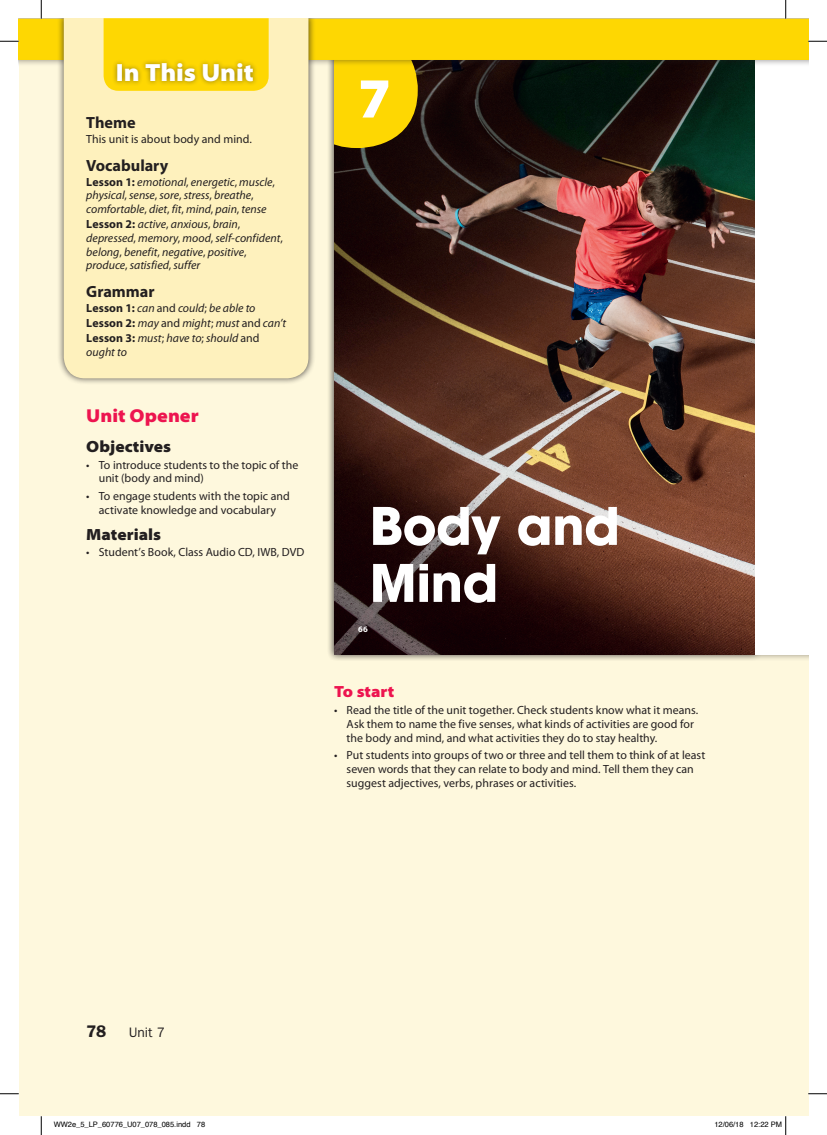
<style>
.page{position:relative;width:827px;height:1135px;background:#fff}
.page>*{position:absolute;margin:0;border:0;box-sizing:border-box;transform-origin:0 0}
.t1{font:900 57px "Myriad Pro";color:#fff}
.t2{font:700 51.25px/57px "ITC Avant Garde Std";letter-spacing:-.01em;color:#fff}
.t3{font:900 semi-expanded 25px "Myriad Pro";letter-spacing:-.005em;color:#fff}
.t4{font:900 semi-expanded 18.75px "Myriad Pro";color:#ed144f}
.t5{font:600 16.88px "ITC Franklin Gothic Std";color:#231f20}
.t6{font:700 16.25px "Myriad Pro";color:#231f20}
.t7{font:900 semi-expanded 16.25px "Myriad Pro";color:#231f20}
.t8{font:900 semi-expanded 16.25px "Myriad Pro";letter-spacing:-.005em;color:#ed144f}
.t9{font:13.75px "ITC Franklin Gothic Std";color:#231f20}
.t10{font:11.88px/13.8px "Myriad Pro";color:#231f20}
.t11{font:italic 11.88px/13.8px "Myriad Pro";color:#231f20}
.t12{font:700 8.5px "Myriad Pro";color:#fff}
.t13{font:7.5px "Helvetica";color:#000}
.s1{font-weight:700;font-style:normal}
.s2{font-style:normal}
</style>
<div class="page">
<div style="left:19px;top:19px;width:789px;height:1097px;background:#fef8dd"></div>
<div style="left:327px;top:47px;width:435px;height:614px;background:#231f20;opacity:.5"></div>
<img style="left:334px;top:148px;width:420px;height:506px">
<hr style="left:807px;top:47px;width:1px;height:615px;background:#231f20;opacity:.5">
<div style="left:754px;top:60px;width:54px;height:594px;background:#fff"></div>
<div style="left:57px;top:19px;width:258px;height:366px;background:#231f20;opacity:.75"></div>
<div style="left:64px;top:148px;width:244px;height:230px;background:#fef1bd"></div>
<svg style="left:0;top:1093px;width:19px;height:1px"></svg>
<svg style="left:808px;top:1093px;width:19px;height:1px"></svg>
<svg style="left:40px;top:1116px;width:2px;height:19px"></svg>
<svg style="left:0;top:0;width:827px;height:148px"></svg>
<svg style="left:785px;top:1116px;width:1px;height:19px"></svg>
<h3 class="t3" style="left:116px;top:59px;width:139px">In This Unit</h3>
<h3 class="t6" style="left:86px;top:114px;width:51px">Theme</h3>
<p class="t10" style="left:86px;top:132px;width:167px">This unit is about body and mind.</p>
<h3 class="t6" style="left:86px;top:156px;width:83px">Vocabulary</h3>
<p class="t11" style="left:86px;top:175px;width:190px"><span class="s1">Lesson 1:</span> emotional<span class="s2">,</span> energetic<span class="s2">,</span> muscle<span class="s2">, </span>physical<span class="s2">,</span> sense<span class="s2">,</span> sore<span class="s2">,</span> stress<span class="s2">,</span> breathe<span class="s2">, </span>comfortable<span class="s2">,</span> diet<span class="s2">,</span> fit<span class="s2">,</span> mind<span class="s2">,</span> pain<span class="s2">,</span> tense</p>
<p class="t11" style="left:86px;top:218px;width:198px"><span class="s1">Lesson 2:</span> active<span class="s2">,</span> anxious<span class="s2">,</span> brain<span class="s2">, </span>depressed<span class="s2">,</span> memory<span class="s2">,</span> mood<span class="s2">,</span> self-confident<span class="s2">, </span>belong<span class="s2">,</span> benefit<span class="s2">,</span> negative<span class="s2">,</span> positive<span class="s2">, </span>produce<span class="s2">,</span> satisfied<span class="s2">,</span> suffer</p>
<h3 class="t6" style="left:86px;top:282px;width:70px">Grammar</h3>
<p class="t11" style="left:86px;top:301px;width:201px;line-height:15px"><span class="s1">Lesson 1:</span> can <span class="s2">and</span> could<span class="s2">;</span> be able to<br><span class="s1">Lesson 2:</span> may <span class="s2">and</span> might<span class="s2">;</span> must <span class="s2">and</span> can’t<br><span class="s1">Lesson 3:</span> must<span class="s2">;</span> have to<span class="s2">;</span> should <span class="s2">and</span></p>
<p class="t11" style="left:86px;top:345px;width:42px">ought to</p>
<h3 class="t4" style="left:86px;top:405px;width:114px">Unit Opener</h3>
<h3 class="t7" style="left:86px;top:438px;width:86px">Objectives</h3>
<p class="t10" style="left:99px;top:458px;width:201px;text-indent:-13px">• To introduce students to the topic of the unit (body and mind)</p>
<p class="t10" style="left:86px;top:489px;width:205px;text-align:center">• To engage students with the topic and activate knowledge and vocabulary</p>
<h3 class="t7" style="left:86px;top:525px;width:76px">Materials</h3>
<p class="t10" style="left:86px;top:545px;width:219px">• Student’s Book, Class Audio CD, IWB, DVD</p>
<h1 class="t1" style="left:358px;top:60px;width:34px">7</h1>
<h2 class="t2" style="left:370px;top:497px;width:252px">Body and<br>Mind</h2>
<p class="t12" style="left:358px;top:624px;width:11px">66</p>
<h3 class="t8" style="left:334px;top:682px;width:62px">To start</h3>
<p class="t10" style="left:346px;top:703px;width:353px;text-indent:-13px">• Read the title of the unit together. Check students know what it means.<br>Ask them to name the five senses, what kinds of activities are good for the body and mind, and what activities they do to stay healthy.</p>
<p class="t10" style="left:346px;top:748px;width:360px;text-indent:-13px">• Put students into groups of two or three and tell them to think of at least seven words that they can relate to body and mind. Tell them they can suggest adjectives, verbs, phrases or activities.</p>
<h3 class="t5" style="left:86px;top:1022px;width:21px">78</h3>
<p class="t9" style="left:129px;top:1025px;width:38px">Unit 7</p>
<p class="t13" style="left:54px;top:1119px;width:153px">WW2e_5_LP_60776_U07_078_085.indd 78</p>
<p class="t13" style="left:714px;top:1119px;width:69px">12/06/18 12:22 PM</p>
</div>
